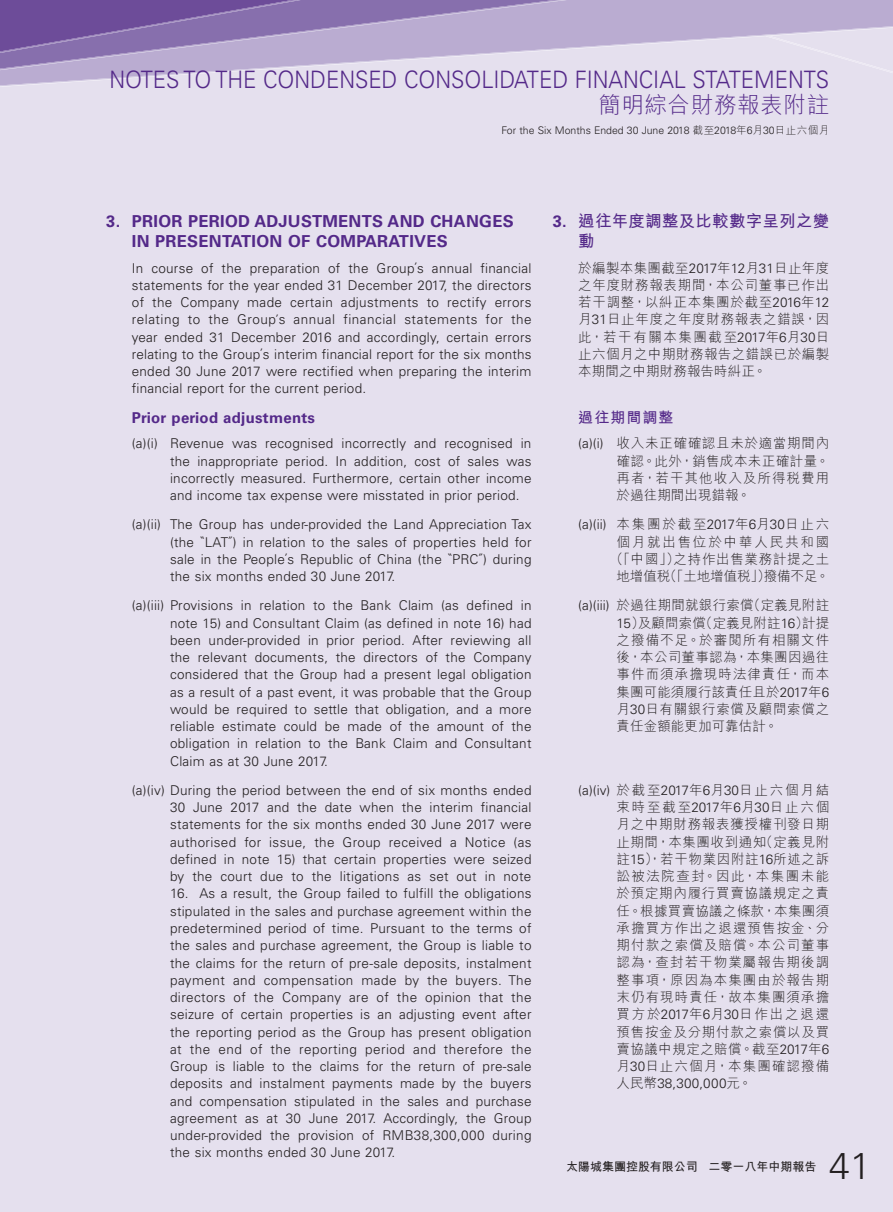
<style>
.page{position:relative;width:893px;height:1212px;background:#e5e0ee}
.page>*{position:absolute;margin:0;border:0;box-sizing:border-box;transform-origin:0 0}
.t1{font:300 37.5px "Univers LT Std";color:#231f20}
.t2{font:300 24px "Univers LT Std";color:#542989;scale:.91 1}
.t3{font:22.5px "M Hei HK Light E Ten B5 H";letter-spacing:.03em;color:#542989}
.t4{font:700 16.5px/19.5px "Univers LT Std";letter-spacing:.02em;color:#542989}
.t5{font:16.5px/19.5px "M Hei HK Bold E Ten B5 H";letter-spacing:.015em;color:#542989}
.t6{font:700 15px "Univers LT Std";letter-spacing:.02em;color:#542989}
.t7{font:15px "M Hei HK Bold E Ten B5 H";letter-spacing:.07em;color:#542989}
.t8{font:300 13.5px/17.2px "Univers LT Std";letter-spacing:.02em;color:#231f20;text-align:justify}
.t9{font:13.5px/17.2px "M Hei HK Light E Ten B5 H";letter-spacing:.05em;color:#231f20;text-align:justify}
.t10{font:12px "M Hei HK Bold E Ten B5 H";color:#231f20}
.t11{font:300 10.5px "Univers LT Std";color:#231f20}
.s1{font-family:"M Hei HK Light E Ten B5 H";font-weight:400}
.s2{font-family:"Lithos Pro"}
.s3{font-family:"Univers LT Std";font-weight:700}
.s4{font-family:"Univers LT Std";font-weight:300}
</style>
<div class="page">
<svg style="left:0;top:0;width:893px;height:87px"></svg>
<svg style="left:0;top:0;width:421px;height:53px;background:#8b73af"></svg>
<h2 class="t2" style="left:109px;top:70px;width:792px">NOTES TO THE CONDENSED CONSOLIDATED FINANCIAL STATEMENTS</h2>
<h3 class="t3" style="left:599px;top:97px;width:232px">簡明綜合財務報表附註</h3>
<p class="t11" style="left:502px;top:126px;width:329px">For the Six Months Ended 30 June 2018 <span class="s1">截至</span>2018<span class="s1">年</span>6<span class="s1">月</span>30<span class="s1">日止六個月</span></p>
<p class="t4" style="left:132px;top:213px;width:383px;text-indent:-26px">3. PRIOR PERIOD ADJUSTMENTS AND CHANGES<br>IN PRESENTATION OF COMPARATIVES</p>
<p class="t8" style="left:132px;top:260px;width:401px">In course of the preparation of the Group<span class="s2">’</span>s annual financial statements for the year ended 31 December 2017, the directors of the Company made certain adjustments to rectify errors relating to the Group<span class="s2">’</span>s annual financial statements for the year ended 31 December 2016 and accordingly, certain errors relating to the Group<span class="s2">’</span>s interim financial report for the six months ended 30 June 2017 were rectified when preparing the interim financial report for the current period.</p>
<p class="t6" style="left:132px;top:411px;width:185px">Prior period adjustments</p>
<p class="t8" style="left:170px;top:436px;width:363px;text-indent:-38px">(a)(i) Revenue was recognised incorrectly and recognised in the inappropriate period. In addition, cost of sales was incorrectly measured. Furthermore, certain other income and income tax expense were misstated in prior period.</p>
<p class="t8" style="left:170px;top:517px;width:363px;text-indent:-38px">(a)(ii) The Group has under-provided the Land Appreciation Tax (the <span class="s2">“</span>LAT<span class="s2">”</span>) in relation to the sales of properties held for sale in the People<span class="s2">’</span>s Republic of China (the <span class="s2">“</span>PRC<span class="s2">”</span>) during the six months ended 30 June 2017.</p>
<p class="t8" style="left:170px;top:598px;width:363px;text-indent:-38px">(a)(iii) Provisions in relation to the Bank Claim (as defined in note 15) and Consultant Claim (as defined in note 16) had been under-provided in prior period. After reviewing all the relevant documents, the directors of the Company considered that the Group had a present legal obligation as a result of a past event, it was probable that the Group would be required to settle that obligation, and a more reliable estimate could be made of the amount of the obligation in relation to the Bank Claim and Consultant Claim as at 30 June 2017.</p>
<p class="t8" style="left:170px;top:782px;width:363px;text-indent:-38px">(a)(iv) During the period between the end of six months ended 30 June 2017 and the date when the interim financial statements for the six months ended 30 June 2017 were authorised for issue, the Group received a Notice (as defined in note 15) that certain properties were seized by the court due to the litigations as set out in note</p>
<p class="t8" style="left:170px;top:886px;width:363px">16. As a result, the Group failed to fulfill the obligations stipulated in the sales and purchase agreement within the predetermined period of time. Pursuant to the terms of the sales and purchase agreement, the Group is liable to the claims for the return of pre-sale deposits, instalment payment and compensation made by the buyers. The directors of the Company are of the opinion that the seizure of certain properties is an adjusting event after the reporting period as the Group has present obligation at the end of the reporting period and therefore the Group is liable to the claims for the return of pre-sale deposits and instalment payments made by the buyers and compensation stipulated in the sales and purchase agreement as at 30 June 2017. Accordingly, the Group under-provided the provision of RMB38,300,000 during the six months ended 30 June 2017.</p>
<p class="t5" style="left:578px;top:214px;width:252px;text-indent:-26px"><span class="s3">3.</span> 過往年度調整及比較數字呈列之變動</p>
<p class="t9" style="left:578px;top:261px;width:252px">於編製本集團截至<span class="s4">2017</span>年<span class="s4">12</span>月<span class="s4">31</span>日止年度之年度財務報表期間，本公司董事已作出若干調整，以糾正本集團於截至<span class="s4">2016</span>年<span class="s4">12</span>月<span class="s4">31</span>日止年度之年度財務報表之錯誤，因此，若干有關本集團截至<span class="s4">2017</span>年<span class="s4">6</span>月<span class="s4">30</span>日止六個月之中期財務報告之錯誤已於編製本期間之中期財務報告時糾正。</p>
<p class="t7" style="left:578px;top:411px;width:97px">過往期間調整</p>
<p class="t9" style="left:617px;top:436px;width:214px;text-indent:-38px"><span class="s4">(a)(i)</span> 收入未正確確認且未於適當期間內確認。此外，銷售成本未正確計量。再者，若干其他收入及所得稅費用於過往期間出現錯報。</p>
<p class="t8" style="left:578px;top:517px;width:252px">(a)(ii) <span class="s1">本集團於截至</span>2017<span class="s1">年</span>6<span class="s1">月</span>30<span class="s1">日止六</span></p>
<p class="t9" style="left:610px;top:535px;width:221px;text-align:center">個月就出售位於中華人民共和國（「中國」）之持作出售業務計提之土地增值稅（「土地增值稅」）撥備不足。</p>
<p class="t9" style="left:617px;top:598px;width:214px;text-indent:-38px"><span class="s4">(a)(iii)</span> 於過往期間就銀行索償（定義見附註<span class="s4">15</span>）及顧問索償（定義見附註<span class="s4">16</span>）計提之撥備不足。於審閱所有相關文件後，本公司董事認為，本集團因過往事件而須承擔現時法律責任，而本集團可能須履行該責任且於<span class="s4">2017</span>年<span class="s4">6</span>月<span class="s4">30</span>日有關銀行索償及顧問索償之責任金額能更加可靠估計。</p>
<p class="t8" style="left:578px;top:782px;width:252px">(a)(iv) <span class="s1">於截至</span>2017<span class="s1">年</span>6<span class="s1">月</span>30<span class="s1">日止六個月結</span></p>
<p class="t9" style="left:617px;top:800px;width:214px">束時至截至<span class="s4">2017</span>年<span class="s4">6</span>月<span class="s4">30</span>日止六個月之中期財務報表獲授權刊發日期止期間，本集團收到通知（定義見附註<span class="s4">15</span>），若干物業因附註<span class="s4">16</span>所述之訴訟被法院查封。因此，本集團未能於預定期內履行買賣協議規定之責任。根據買賣協議之條款，本集團須承擔買方作出之退還預售按金、分期付款之索償及賠償。本公司董事認為，查封若干物業屬報告期後調整事項，原因為本集團由於報告期末仍有現時責任，故本集團須承擔買方於<span class="s4">2017</span>年<span class="s4">6</span>月<span class="s4">30</span>日作出之退還預售按金及分期付款之索償以及買賣協議中規定之賠償。截至<span class="s4">2017</span>年<span class="s4">6</span>月<span class="s4">30</span>日止六個月，本集團確認撥備</p>
<p class="t8" style="left:617px;top:1076px;width:137px"><span class="s1">人民幣</span>38,300,000<span class="s1">元。</span></p>
<p class="t10" style="left:566px;top:1162px;width:252px">太陽城集團控股有限公司 二零一八年中期報告</p>
<h1 class="t1" style="left:829px;top:1151px;width:43px">41</h1>
</div>
